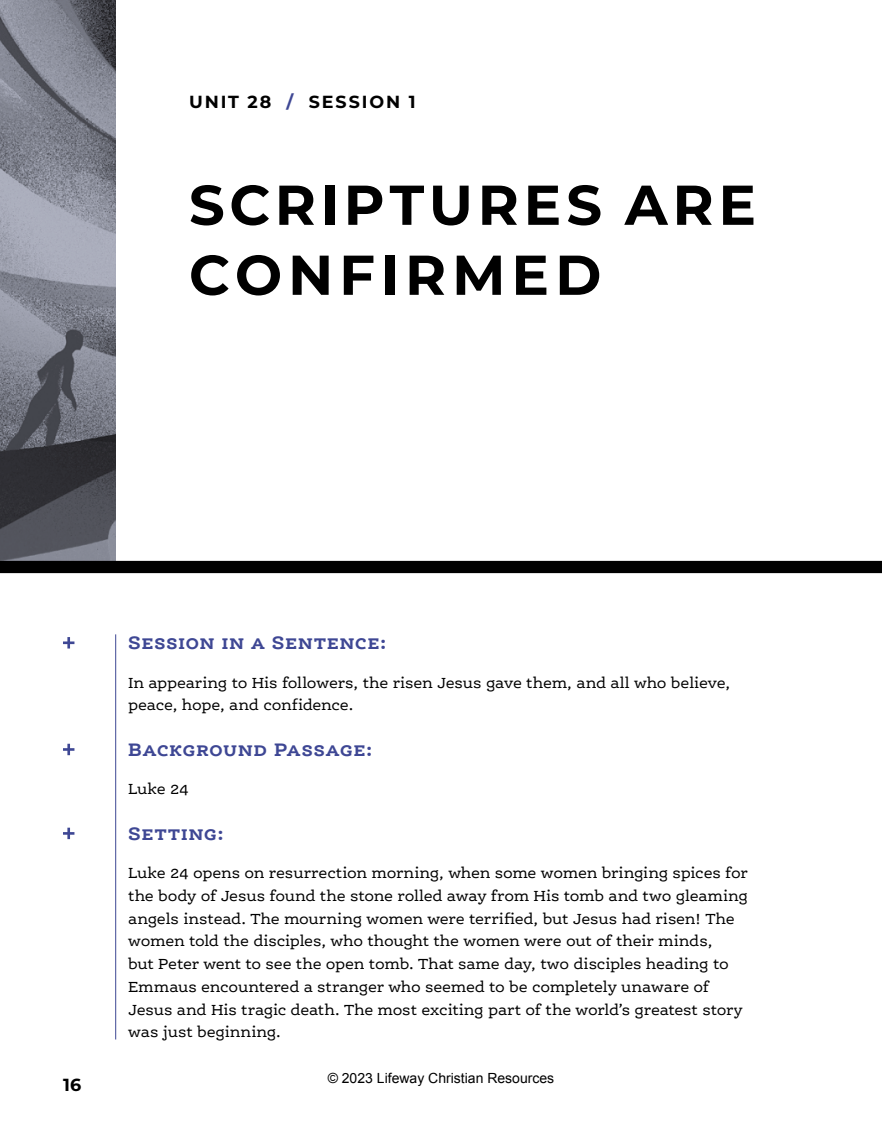
<style>
.page{position:relative;width:882px;height:1134px;background:#fff}
.page>*{position:absolute;margin:0;border:0;box-sizing:border-box;transform-origin:0 0}
.t1{font:700 56px/70px "Montserrat";letter-spacing:.085em;color:#000}
.t2{font:700 19.25px "Ernestine Pro";letter-spacing:.015em;color:#3e4794}
.t3{font:700 17.5px "Montserrat";letter-spacing:.11em;color:#000}
.t4{font:15.75px/22.8px "Ernestine Pro";letter-spacing:-.015em;color:#000}
.t5{font:14px "Arial";color:#000}
.s1{color:#3e4794}
</style>
<div class="page">
<img style="left:0;top:0;width:116px;height:561px">
<svg style="left:63px;top:637px;width:11px;height:12px"></svg>
<svg style="left:63px;top:744px;width:11px;height:11px"></svg>
<svg style="left:63px;top:828px;width:11px;height:11px"></svg>
<div style="left:0;top:561px;width:882px;height:12px;background:#000"></div>
<hr style="left:115px;top:634px;width:1px;height:406px;background:#3e4794">
<p class="t3" style="left:189px;top:89px;width:228px">UNIT 28 <span class="s1">/</span> SESSION 1</p>
<h1 class="t1" style="left:189px;top:167px;width:569px">SCRIPTURES ARE<br>CONFIRMED</h1>
<p class="t3" style="left:63px;top:1072px;width:20px">16</p>
<p class="t2" style="left:128px;top:630px;width:260px">Session in a Sentence:</p>
<p class="t4" style="left:128px;top:671px;width:604px">In appearing to His followers, the risen Jesus gave them, and all who believe, peace, hope, and confidence.</p>
<p class="t2" style="left:128px;top:737px;width:246px">Background Passage:</p>
<p class="t4" style="left:128px;top:777px;width:62px">Luke 24</p>
<p class="t2" style="left:128px;top:821px;width:98px">Setting:</p>
<p class="t4" style="left:128px;top:861px;width:621px">Luke 24 opens on resurrection morning, when some women bringing spices for the body of Jesus found the stone rolled away from His tomb and two gleaming angels instead. The mourning women were terrified, but Jesus had risen! The women told the disciples, who thought the women were out of their minds,<br>but Peter went to see the open tomb. That same day, two disciples heading to Emmaus encountered a stranger who seemed to be completely unaware of Jesus and His tragic death. The most exciting part of the world’s greatest story was just beginning.</p>
<p class="t5" style="left:328px;top:1069px;width:228px">© 2023 Lifeway Christian Resources</p>
</div>
